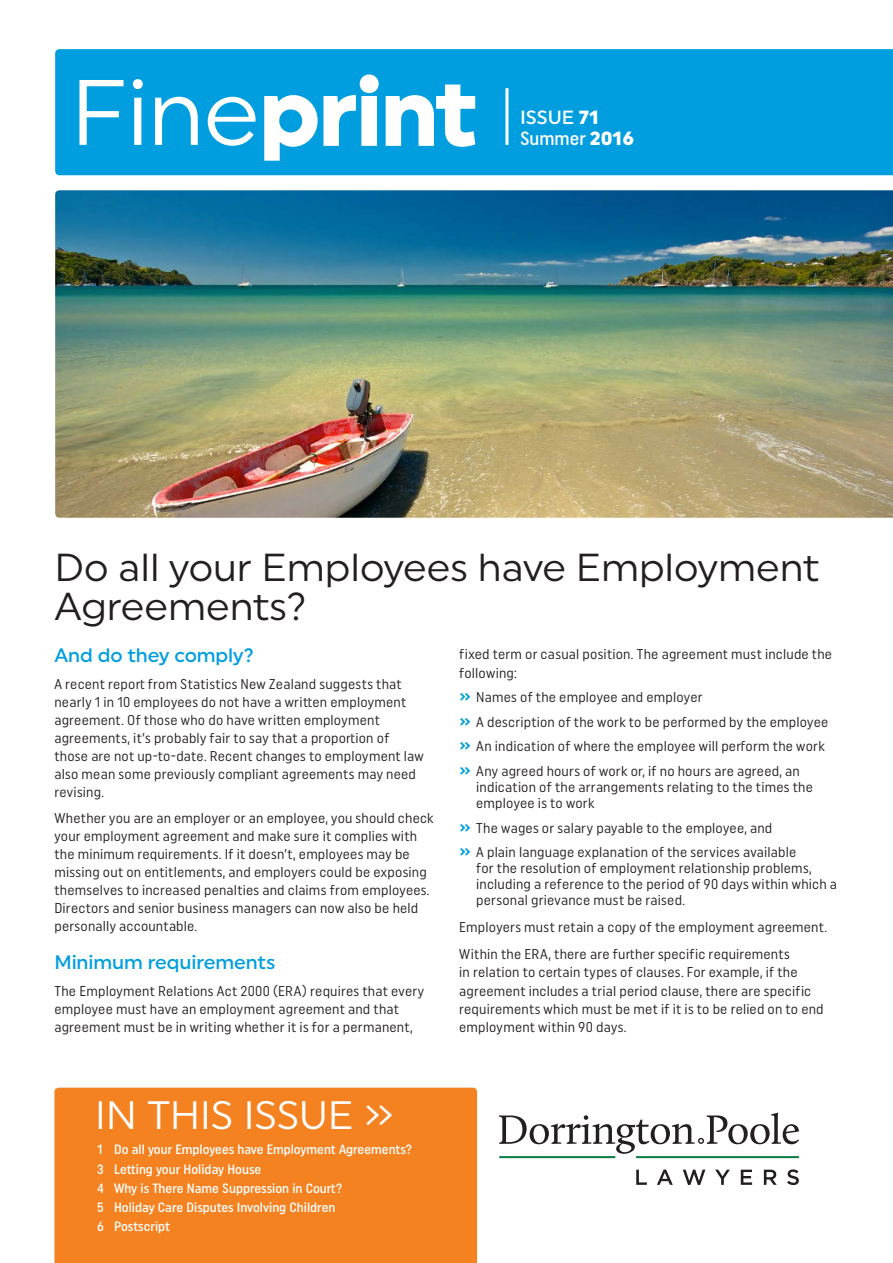
<style>
.page{position:relative;width:893px;height:1263px;background:#fff}
.page>*{position:absolute;margin:0;border:0;box-sizing:border-box;transform-origin:0 0}
.t1{font:700 92.7px "Uniform";letter-spacing:-.01em;color:#fff}
.t2{font:39.6px "Uniform";letter-spacing:-.01em;color:#fff}
.t3{font:39px/39px "Uniform";color:#231f20}
.t4{font:500 19.5px "Uniform";letter-spacing:-.005em;color:#009edf}
.t5{font:500 19.05px "Uniform Condensed";color:#fff}
.t6{font:500 19.05px "Uniform";color:#fff}
.t7{font:14.25px/18px "Uniform Condensed";letter-spacing:.015em;color:#231f20}
.t8{font:500 13.5px/19.2px "Uniform Condensed";color:#fff}
.s1{font-weight:400}
.s2{font-weight:900}
.s3{font-family:"Uniform";font-weight:900}
.s4{font-family:"Uniform";font-weight:700;font-size:15px;color:#009edf}
</style>
<div class="page">
<img style="left:55px;top:190px;width:838px;height:328px">
<div style="left:54px;top:1088px;width:423px;height:175px;background:#f58220"></div>
<div style="left:55px;top:49px;width:838px;height:126px;background:#009edf"></div>
<svg style="left:263px;top:73px;width:213px;height:99px;background:#1ba8e2"></svg>
<hr style="left:505px;top:88px;width:3px;height:57px;background:#fff">
<svg style="left:636px;top:1170px;width:11px;height:15px"></svg>
<svg style="left:657px;top:1169px;width:16px;height:16px"></svg>
<svg style="left:683px;top:1169px;width:22px;height:16px"></svg>
<svg style="left:715px;top:1170px;width:15px;height:15px"></svg>
<svg style="left:741px;top:1170px;width:11px;height:15px"></svg>
<svg style="left:764px;top:1170px;width:13px;height:15px"></svg>
<svg style="left:787px;top:1169px;width:12px;height:16px"></svg>
<svg style="left:499px;top:1112px;width:300px;height:42px"></svg>
<hr style="left:636px;top:1156px;width:163px;height:2px;background:#0e7f47">
<hr style="left:499px;top:1156px;width:116px;height:2px;background:#0e7f47">
<h1 class="t1" style="left:70px;top:57px;width:408px"><span class="s1">Fine</span>print</h1>
<h3 class="t6" style="left:520px;top:106px;width:80px">ISSUE <span class="s2">71</span></h3>
<h3 class="t5" style="left:520px;top:127px;width:116px">Summer <span class="s3">2016</span></h3>
<h3 class="t3" style="left:54px;top:547px;width:767px">Do all your Employees have Employment<br>Agreements?</h3>
<h3 class="t4" style="left:54px;top:644px;width:201px">And do they comply?</h3>
<p class="t7" style="left:54px;top:674px;width:371px">A recent report from Statistics New Zealand suggests that nearly 1 in 10 employees do not have a written employment agreement. Of those who do have written employment agreements, it’s probably fair to say that a proportion of those are not up-to-date. Recent changes to employment law also mean some previously compliant agreements may need revising.</p>
<p class="t7" style="left:54px;top:809px;width:381px">Whether you are an employer or an employee, you should check your employment agreement and make sure it complies with the minimum requirements. If it doesn’t, employees may be missing out on entitlements, and employers could be exposing themselves to increased penalties and claims from employees.<br>Directors and senior business managers can now also be held personally accountable.</p>
<h3 class="t4" style="left:54px;top:951px;width:222px">Minimum requirements</h3>
<p class="t7" style="left:54px;top:981px;width:371px">The Employment Relations Act 2000 (ERA) requires that every employee must have an employment agreement and that agreement must be in writing whether it is for a permanent,</p>
<p class="t7" style="left:459px;top:645px;width:374px">fixed term or casual position. The agreement must include the following:</p>
<p class="t7" style="left:459px;top:685px;width:371px;line-height:24.6px"><span class="s4">»</span> Names of the employee and employer<br><span class="s4">»</span> A description of the work to be performed by the employee <span class="s4">»</span> An indication of where the employee will perform the work <span class="s4">»</span> Any agreed hours of work or, if no hours are agreed, an</p>
<p class="t7" style="left:476px;top:779px;width:338px;line-height:16px">indication of the arrangements relating to the times the employee is to work</p>
<p class="t7" style="left:459px;top:815px;width:338px;line-height:24.6px"><span class="s4">»</span> The wages or salary payable to the employee, and<br><span class="s4">»</span> A plain language explanation of the services available</p>
<p class="t7" style="left:476px;top:860px;width:362px;line-height:16px">for the resolution of employment relationship problems, including a reference to the period of 90 days within which a personal grievance must be raised.</p>
<p class="t7" style="left:459px;top:913px;width:369px;line-height:26.8px">Employers must retain a copy of the employment agreement.<br>Within the ERA, there are further specific requirements</p>
<p class="t7" style="left:459px;top:963px;width:366px">in relation to certain types of clauses. For example, if the agreement includes a trial period clause, there are specific requirements which must be met if it is to be relied on to end employment within 90 days.</p>
<h2 class="t2" style="left:95px;top:1091px;width:300px">IN THIS ISSUE »</h2>
<p class="t8" style="left:97px;top:1140px;width:316px">1 Do all your Employees have Employment Agreements?<br>3 Letting your Holiday House<br>4 Why is There Name Suppression in Court?<br>5 Holiday Care Disputes Involving Children<br>6 Postscript</p>
</div>
